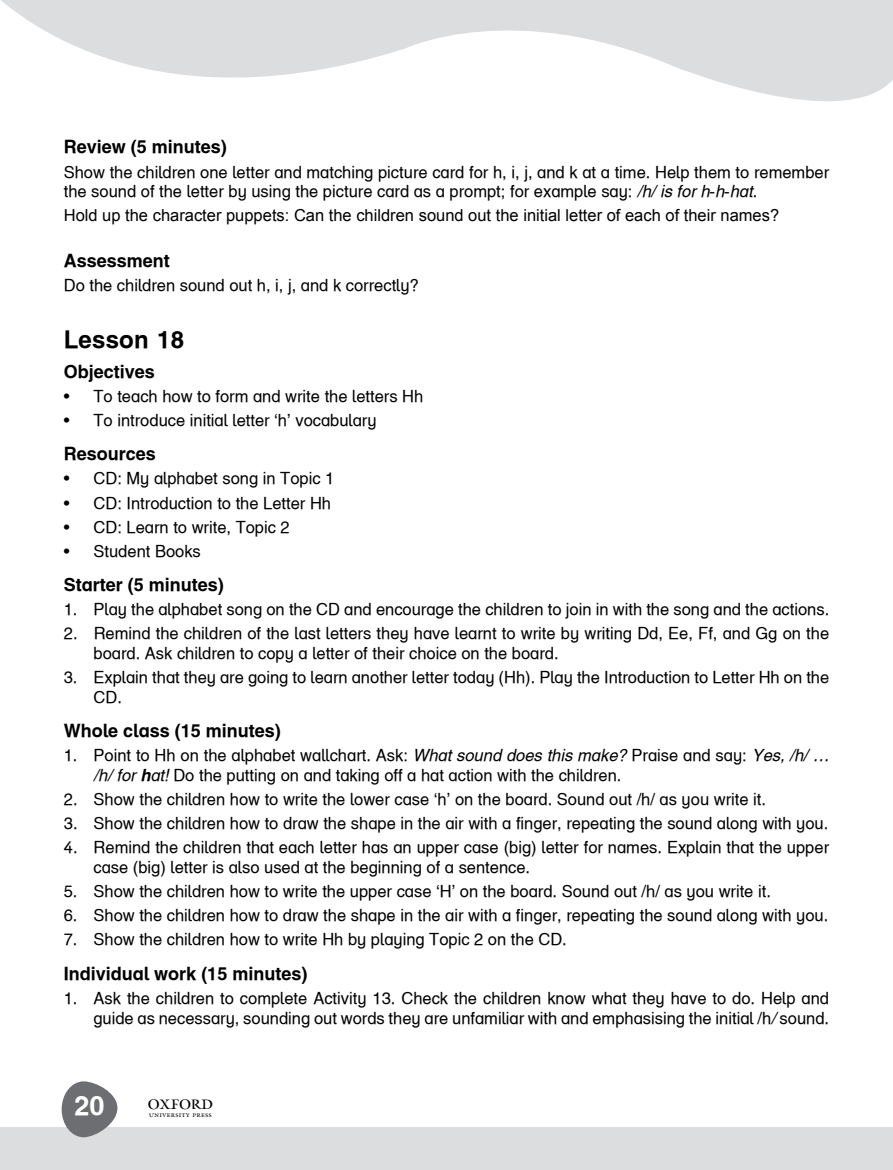
<style>
.page{position:relative;width:893px;height:1170px;background:#fff}
.page>*{position:absolute;margin:0;border:0;box-sizing:border-box;transform-origin:0 0}
.t1{font:27px "Helvetica Infant OUP Bold";color:#fff}
.t2{font:24px "Helvetica Infant OUP Bold";letter-spacing:.01em;color:#000}
.t3{font:22.5px "OUP1";color:#000}
.t4{font:18px "Helvetica Infant OUP Bold";color:#000}
.t5{font:16.5px/19.8px "Helvetica Infant OUP";color:#000}
.t6{font:16.5px "Arial";color:#000}
.s1{font-family:"Helvetica Infant OUP Italic"}
.s2{font-family:"Arial"}
.s3{font-family:"Helvetica Infant OUP Bold";font-style:italic}
</style>
<div class="page">
<div style="left:0;top:1127px;width:893px;height:42px;background:#dcddde"></div>
<svg style="left:62px;top:1081px;width:55px;height:56px"></svg>
<svg style="left:1px;top:0;width:892px;height:101px;fill:#dcddde"></svg>
<p class="t4" style="left:64px;top:136px;width:165px">Review (5 minutes)</p>
<p class="t5" style="left:64px;top:162px;width:767px">Show the children one letter and matching picture card for h, i, j, and k at a time. Help them to remember the sound of the letter by using the picture card as a prompt; for example say: <span class="s1">/h/ is for h</span><span class="s2">-</span><span class="s1">h</span><span class="s2">-</span><span class="s1">hat</span>.</p>
<p class="t6" style="left:64px;top:205px;width:717px">Hold up the character puppets: Can the children sound out the initial letter of each of their names?</p>
<p class="t4" style="left:64px;top:249px;width:108px">Assessment</p>
<p class="t5" style="left:64px;top:275px;width:357px">Do the children sound out h, i, j, and k correctly?</p>
<h2 class="t2" style="left:64px;top:324px;width:122px">Lesson 18</h2>
<p class="t4" style="left:64px;top:360px;width:93px">Objectives</p>
<p class="t5" style="left:64px;top:386px;width:361px">• To teach how to form and write the letters Hh</p>
<p class="t5" style="left:64px;top:410px;width:314px">• To introduce initial letter ‘h’ vocabulary</p>
<p class="t4" style="left:64px;top:443px;width:94px">Resources</p>
<p class="t5" style="left:64px;top:468px;width:272px">• CD: My alphabet song in Topic 1</p>
<p class="t5" style="left:64px;top:492px;width:269px">• CD: Introduction to the Letter Hh</p>
<p class="t5" style="left:64px;top:517px;width:228px">• CD: Learn to write, Topic 2</p>
<p class="t5" style="left:64px;top:541px;width:139px">• Student Books</p>
<p class="t4" style="left:64px;top:573px;width:162px">Starter (5 minutes)</p>
<p class="t5" style="left:64px;top:599px;width:767px">1. Play the alphabet song on the CD and encourage the children to join in with the song and the actions.</p>
<p class="t5" style="left:94px;top:623px;width:737px;text-indent:-30px">2. Remind the children of the last letters they have learnt to write by writing Dd, Ee, Ff, and Gg on the board. Ask children to copy a letter of their choice on the board.</p>
<p class="t5" style="left:94px;top:667px;width:737px;text-indent:-30px">3. Explain that they are going to learn another letter today (Hh). Play the Introduction to Letter Hh on the<br>CD.</p>
<p class="t4" style="left:64px;top:719px;width:219px">Whole class (15 minutes)</p>
<p class="t5" style="left:94px;top:745px;width:737px;text-indent:-30px">1. Point to Hh on the alphabet wallchart. Ask: <span class="s1">What sound does this make?</span> Praise and say: <span class="s1">Yes, /h/ … /h/ for</span> <span class="s3">h</span><span class="s1">at!</span> Do the putting on and taking off a hat action with the children.</p>
<p class="t5" style="left:64px;top:789px;width:704px">2. Show the children how to write the lower case ‘h’ on the board. Sound out /h/ as you write it.</p>
<p class="t5" style="left:64px;top:813px;width:766px">3. Show the children how to draw the shape in the air with a finger, repeating the sound along with you.</p>
<p class="t5" style="left:93px;top:837px;width:737px;text-indent:-30px">4. Remind the children that each letter has an upper case (big) letter for names. Explain that the upper case (big) letter is also used at the beginning of a sentence.</p>
<p class="t5" style="left:64px;top:881px;width:709px">5. Show the children how to write the upper case ‘H’ on the board. Sound out /h/ as you write it.</p>
<p class="t5" style="left:64px;top:905px;width:766px">6. Show the children how to draw the shape in the air with a finger, repeating the sound along with you.</p>
<p class="t5" style="left:64px;top:929px;width:505px">7. Show the children how to write Hh by playing Topic 2 on the CD.</p>
<p class="t4" style="left:64px;top:962px;width:245px">Individual work (15 minutes)</p>
<p class="t5" style="left:64px;top:987px;width:767px;text-align:right">1. Ask the children to complete Activity 13. Check the children know what they have to do. Help and guide as necessary, sounding out words they are unfamiliar with and emphasising the initial /h<span class="s1">/</span> sound.</p>
<h1 class="t1" style="left:75px;top:1089px;width:32px">20</h1>
<h3 class="t3" style="left:148px;top:1095px;width:65px">1</h3>
</div>
